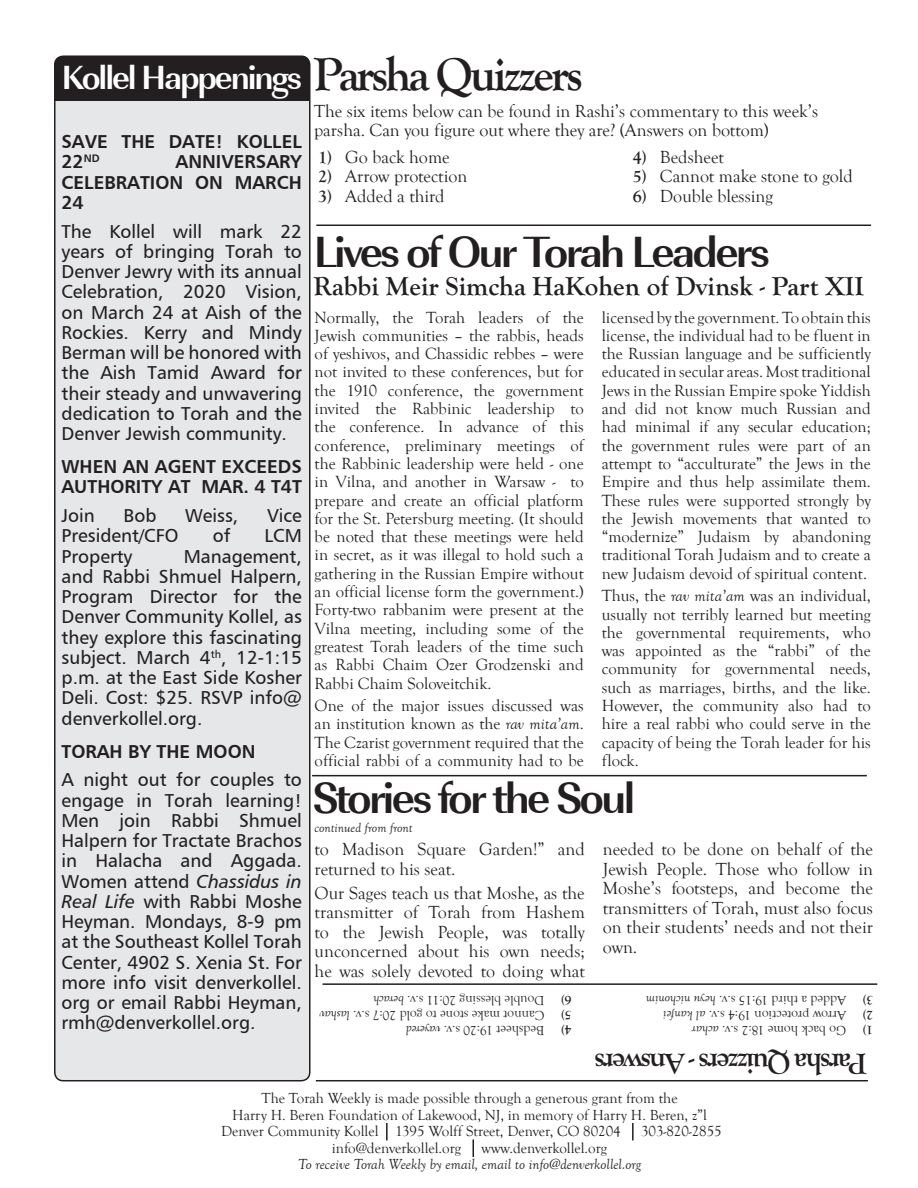
<style>
.page{position:relative;width:918px;height:1188px;background:#fff}
.page>*{position:absolute;margin:0;border:0;box-sizing:border-box;transform-origin:0 0}
.t1{font:700 48px "Goudy Old Style T";letter-spacing:-.06em;color:#231f20}
.t2{font:700 45px "URW Imperial T";letter-spacing:-.06em;color:#231f20}
.t3{font:700 34.5px "URW Imperial T";letter-spacing:-.06em;color:#fff}
.t4{font:700 30px "Goudy Old Style T";letter-spacing:-.06em;color:#231f20}
.t5{font:700 27px "Goudy Old Style T";color:#231f20}
.t6{font:18.75px/20.2px "Humanist 777 BT Roman B";color:#231f20;text-align:justify}
.t7{font:18.75px/20.2px "Humanist 777 BT Bold B";color:#231f20}
.t8{font:18px/19.5px "Goudy Old Style T";color:#212121;text-align:justify}
.t9{font:18px/19.5px "Goudy Old Style T";color:#231f20}
.t10{font:16.65px/18.3px "Goudy Old Style T";color:#231f20;text-align:justify}
.t11{font:15px "Goudy Old Style T";color:#231f20}
.t12{font:italic 15px "Goudy Old Style T";color:#231f20}
.t13{font:13.5px "Goudy Old Style T";color:#212121}
.t14{font:italic 13.5px "Goudy Old Style T";color:#231f20}
.t15{font:700 13.5px "Goudy Old Style T";color:#212121}
.s1{font-family:"Humanist 777 BT Italic B"}
.s2{font-weight:700}
.s3{font-style:italic}
</style>
<div class="page">
<div style="left:55px;top:56px;width:255px;height:1025px;background:#e6e7e9;border-radius:9px"></div>
<div style="left:55px;top:56px;width:255px;height:45px;background:#231f20"></div>
<div style="left:54px;top:55px;width:257px;height:1026px;border:2px solid #231f20;border-radius:9px"></div>
<hr style="left:323px;top:983px;width:554px;height:2px;background:#231f20">
<svg style="left:386px;top:1123px;width:2px;height:17px"></svg>
<svg style="left:632px;top:1123px;width:2px;height:17px"></svg>
<svg style="left:473px;top:1139px;width:1px;height:18px"></svg>
<hr style="left:316px;top:1080px;width:552px;height:1px;background:#231f20">
<hr style="left:316px;top:225px;width:555px;height:1px;background:#231f20">
<hr style="left:312px;top:775px;width:555px;height:1px;background:#231f20">
<p class="t3" style="left:61px;top:57px;width:242px">Kollel Happenings</p>
<p class="t1" style="left:314px;top:47px;width:271px">Parsha Quizzers</p>
<p class="t7" style="left:62px;top:131px;width:242px">SAVE THE DATE! KOLLEL<br>22<sup>ND</sup></p>
<p class="t7" style="left:62px;top:151px;width:242px;text-align:justify;text-indent:114px">ANNIVERSARY CELEBRATION ON MARCH 24</p>
<p class="t6" style="left:62px;top:221px;width:242px">The Kollel will mark 22 years of bringing Torah to Denver Jewry with its annual Celebration, 2020 Vision, on March 24 at Aish of the Rockies. Kerry and Mindy Berman will be honored with the Aish Tamid Award for their steady and unwavering dedication to Torah and the Denver Jewish community.</p>
<p class="t7" style="left:62px;top:456px;width:242px">WHEN AN AGENT EXCEEDS<br>AUTHORITY AT MAR. 4 T4T</p>
<p class="t6" style="left:62px;top:505px;width:35px">Join</p>
<p class="t6" style="left:124px;top:505px;width:34px">Bob</p>
<p class="t6" style="left:185px;top:505px;width:55px">Weiss,</p>
<p class="t6" style="left:267px;top:505px;width:36px">Vice</p>
<p class="t6" style="left:62px;top:525px;width:118px">President/CFO</p>
<p class="t6" style="left:213px;top:525px;width:19px">of</p>
<p class="t6" style="left:265px;top:525px;width:39px">LCM</p>
<p class="t6" style="left:62px;top:546px;width:73px">Property</p>
<p class="t6" style="left:62px;top:546px;width:242px;text-indent:122px">Management, and Rabbi Shmuel Halpern, Program Director for the Denver Community Kollel, as they explore this fascinating subject. March 4<sup>th</sup>, 12-1:15 p.m. at the East Side Kosher Deli. Cost: $25. RSVP info@ denverkollel.org.</p>
<p class="t7" style="left:62px;top:740px;width:196px">TORAH BY THE MOON</p>
<p class="t6" style="left:62px;top:769px;width:242px">A night out for couples to engage in Torah learning!<br>Men join Rabbi Shmuel Halpern for Tractate Brachos in Halacha and Aggada.<br>Women attend <span class="s1">Chassidus in Real Life</span> with Rabbi Moshe Heyman. Mondays, 8-9 pm at the Southeast Kollel Torah Center, 4902 S. Xenia St. For more info visit denverkollel. org or email Rabbi Heyman, rmh@denverkollel.org.</p>
<p class="t9" style="left:314px;top:102px;width:506px">The six items below can be found in Rashi’s commentary to this week’s parsha. Can you figure out where they are? (Answers on bottom)</p>
<p class="t9" style="left:318px;top:148px;width:133px"><span class="s2">1)</span> Go back home</p>
<p class="t9" style="left:318px;top:167px;width:151px"><span class="s2">2)</span> Arrow protection</p>
<p class="t9" style="left:318px;top:187px;width:128px"><span class="s2">3)</span> Added a third</p>
<p class="t9" style="left:633px;top:148px;width:92px"><span class="s2">4)</span> Bedsheet</p>
<p class="t9" style="left:633px;top:167px;width:222px"><span class="s2">5)</span> Cannot make stone to gold</p>
<p class="t9" style="left:633px;top:187px;width:142px"><span class="s2">6)</span> Double blessing</p>
<p class="t2" style="left:314px;top:225px;width:458px">Lives of Our Torah Leaders</p>
<p class="t5" style="left:314px;top:271px;width:552px">Rabbi Meir Simcha HaKohen of Dvinsk - Part XII</p>
<p class="t10" style="left:315px;top:308px;width:271px">Normally, the Torah leaders of the Jewish communities – the rabbis, heads of yeshivos, and Chassidic rebbes – were not invited to these conferences, but for the 1910 conference, the government invited the Rabbinic leadership to the conference. In advance of this conference, preliminary meetings of the Rabbinic leadership were held - one in Vilna, and another in Warsaw - to prepare and create an official platform for the St. Petersburg meeting. (It should be noted that these meetings were held in secret, as it was illegal to hold such a gathering in the Russian Empire without an official license form the government.)<br>Forty-two rabbanim were present at the Vilna meeting, including some of the greatest Torah leaders of the time such as Rabbi Chaim Ozer Grodzenski and Rabbi Chaim Soloveitchik.</p>
<p class="t10" style="left:315px;top:697px;width:271px">One of the major issues discussed was an institution known as the <span class="s3">rav mita’am</span>.<br>The Czarist government required that the official rabbi of a community had to be</p>
<p class="t10" style="left:602px;top:308px;width:271px">licensed by the government. To obtain this license, the individual had to be fluent in the Russian language and be sufficiently educated in secular areas. Most traditional Jews in the Russian Empire spoke Yiddish and did not know much Russian and had minimal if any secular education; the government rules were part of an attempt to “acculturate” the Jews in the Empire and thus help assimilate them.<br>These rules were supported strongly by the Jewish movements that wanted to “modernize” Judaism by abandoning traditional Torah Judaism and to create a new Judaism devoid of spiritual content.</p>
<p class="t10" style="left:602px;top:587px;width:271px">Thus, the <span class="s3">rav mita’am</span> was an individual, usually not terribly learned but meeting the governmental requirements, who was appointed as the “rabbi” of the community for governmental needs, such as marriages, births, and the like.<br>However, the community also had to hire a real rabbi who could serve in the capacity of being the Torah leader for his flock.</p>
<p class="t2" style="left:313px;top:771px;width:324px">Stories for the Soul</p>
<p class="t14" style="left:314px;top:820px;width:100px">continued from front</p>
<p class="t8" style="left:315px;top:840px;width:272px">to Madison Square Garden!” and returned to his seat.</p>
<p class="t8" style="left:315px;top:883px;width:272px">Our Sages teach us that Moshe, as the transmitter of Torah from Hashem to the Jewish People, was totally unconcerned about his own needs; he was solely devoted to doing what</p>
<p class="t8" style="left:603px;top:840px;width:272px">needed to be done on behalf of the Jewish People. Those who follow in Moshe’s footsteps, and become the transmitters of Torah, must also focus on their students’ needs and not their own.</p>
<p class="t13" style="left:544px;top:1008px;width:173px;rotate:-180deg">Double blessing 20:11 s.v. <span class="s3">berach</span></p>
<p class="t15" style="left:571px;top:1008px;width:12px;rotate:-180deg">6)</p>
<p class="t13" style="left:846px;top:1008px;width:202px;rotate:-180deg">Added a third 19:15 s.v. <span class="s3">heyu nichonim</span></p>
<p class="t15" style="left:873px;top:1008px;width:12px;rotate:-180deg">3)</p>
<p class="t13" style="left:544px;top:1023px;width:226px;rotate:-180deg">Cannot make stone to gold 20:7 s.v. <span class="s3">lashav</span></p>
<p class="t15" style="left:571px;top:1023px;width:12px;rotate:-180deg">5)</p>
<p class="t13" style="left:846px;top:1023px;width:184px;rotate:-180deg">Arrow protection 19:4 s.v. <span class="s3">al kanfei</span></p>
<p class="t15" style="left:873px;top:1023px;width:12px;rotate:-180deg">2)</p>
<p class="t13" style="left:544px;top:1038px;width:140px;rotate:-180deg">Bedsheet 19:20 s.v. <span class="s3">vayered</span></p>
<p class="t15" style="left:571px;top:1038px;width:12px;rotate:-180deg">4)</p>
<p class="t13" style="left:846px;top:1038px;width:156px;rotate:-180deg">Go back home 18:2 s.v. <span class="s3">achar</span></p>
<p class="t15" style="left:873px;top:1038px;width:12px;rotate:-180deg">1)</p>
<p class="t4" style="left:867px;top:1081px;width:274px;rotate:-180deg">Parsha Quizzers - Answers</p>
<p class="t11" style="left:262px;top:1090px;width:417px">The Torah Weekly is made possible through a generous grant from the</p>
<p class="t11" style="left:232px;top:1107px;width:476px">Harry H. Beren Foundation of Lakewood, NJ, in memory of Harry H. Beren, z”l</p>
<p class="t11" style="left:221px;top:1123px;width:401px">Denver Community Kollel 1395 Wolff Street, Denver, CO 80204</p>
<p class="t11" style="left:641px;top:1123px;width:82px">303-820-2855</p>
<p class="t11" style="left:332px;top:1140px;width:131px">info@denverkollel.org</p>
<p class="t11" style="left:482px;top:1140px;width:127px">www.denverkollel.org</p>
<p class="t12" style="left:298px;top:1156px;width:344px">To receive Torah Weekly by email, email to info@denverkollel.org</p>
</div>
